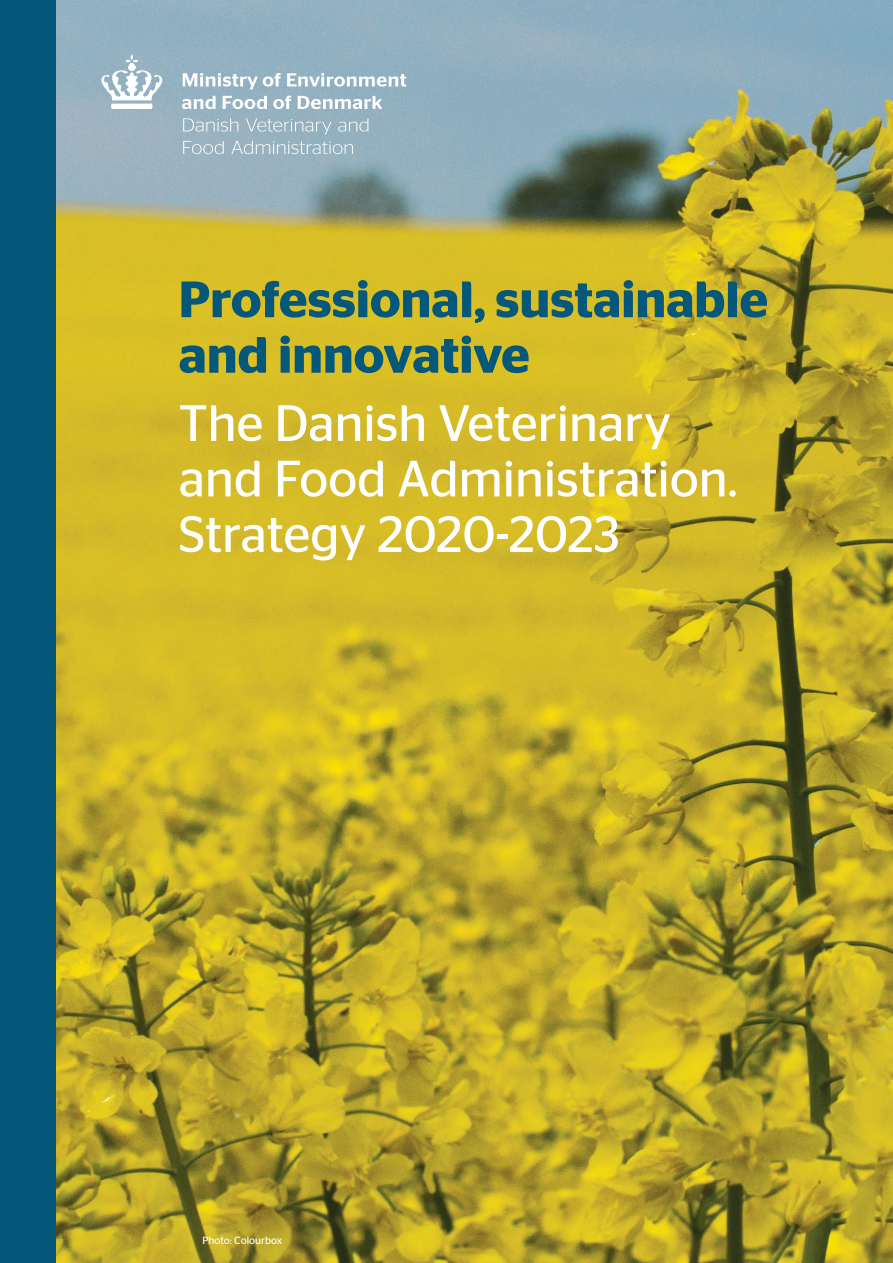
<style>
.page{position:relative;width:893px;height:1263px;background:#fff}
.page>*{position:absolute;margin:0;border:0;box-sizing:border-box;transform-origin:0 0}
.t1{font:51px/55.5px "Stag Sans";color:#fff}
.t2{font:600 51px/55.5px "Stag Sans";color:#06587a}
.t3{font:10.5px "Stag Sans";color:#fff}
</style>
<div class="page">
<img style="left:55px;top:0;width:838px;height:1263px">
<svg style="left:101px;top:55px;width:305px;height:99px;background:#a4bbc8"></svg>
<div style="left:0;top:0;width:55px;height:1263px;background:#06587a"></div>
<p class="t2" style="left:179px;top:272px;width:591px">Professional, sustainable and innovative</p>
<p class="t1" style="left:179px;top:395px;width:560px">The Danish Veterinary and Food Administration.<br>Strategy 2020-2023</p>
<p class="t3" style="left:203px;top:1234px;width:81px">Photo: Colourbox</p>
</div>
